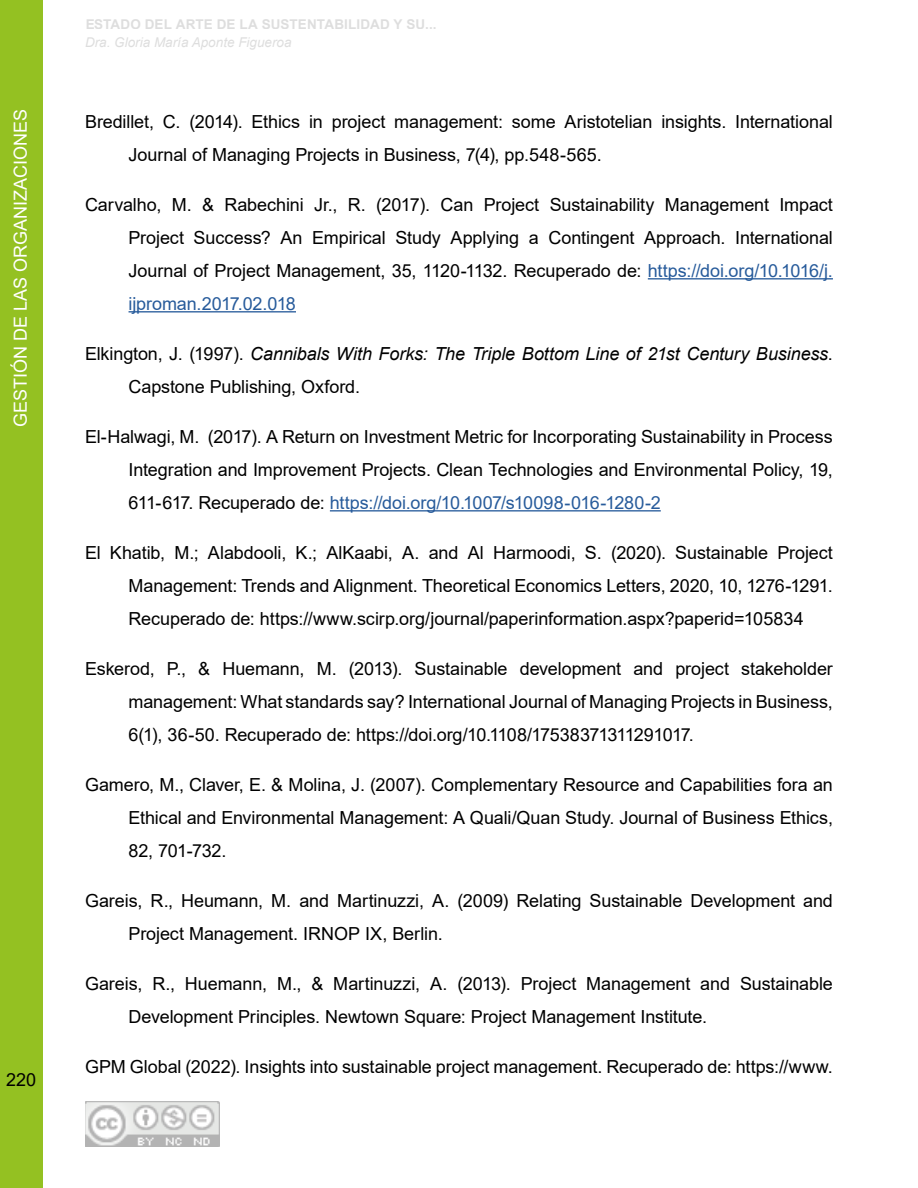
<style>
.page{position:relative;width:918px;height:1188px;background:#fff}
.page>*{position:absolute;margin:0;border:0;box-sizing:border-box;transform-origin:0 0}
.t1{font:18px/33px "Arial";letter-spacing:-.005em;color:#000;text-align:justify}
.t2{font:italic 18px/33px "Arial";letter-spacing:-.005em;color:#000}
.t3{font:18px "Arial";color:#fff}
.t4{font:700 13.5px "Arial";letter-spacing:.01em;color:#dadada}
.t5{font:italic 13.5px "Arial";color:#dadada}
.s1{color:#275b9b}
.s2{font-style:normal}
</style>
<div class="page">
<div style="left:0;top:0;width:42px;height:1188px;background:#94c122"></div>
<img style="left:85px;top:1101px;width:134px;height:46px">
<hr style="left:648px;top:278px;width:185px;height:1px;background:#275b9b">
<hr style="left:129px;top:311px;width:167px;height:1px;background:#275b9b">
<hr style="left:330px;top:510px;width:331px;height:1px;background:#275b9b">
<p class="t3" style="left:8px;top:427px;width:320px;rotate:-90deg">GESTIÓN DE LAS ORGANIZACIONES</p>
<p class="t1" style="left:6px;top:1063px;width:32px">220</p>
<p class="t4" style="left:85px;top:14px;width:353px">ESTADO DEL ARTE DE LA SUSTENTABILIDAD Y SU...</p>
<p class="t5" style="left:85px;top:34px;width:208px">Dra. Gloria María Aponte Figueroa</p>
<p class="t1" style="left:129px;top:105px;width:706px;text-indent:-44px">Bredillet, C. (2014). Ethics in project management: some Aristotelian insights. International<br>Journal of Managing Projects in Business, 7(4), pp.548-565.</p>
<p class="t1" style="left:129px;top:188px;width:706px;text-indent:-44px">Carvalho, M. &amp; Rabechini Jr., R. (2017). Can Project Sustainability Management Impact Project Success? An Empirical Study Applying a Contingent Approach. International Journal of Project Management, 35, 1120-1132. Recuperado de: <span class="s1">https://doi.org/10.1016/j. ijproman.2017.02.018</span></p>
<p class="t2" style="left:129px;top:337px;width:706px;text-indent:-44px"><span class="s2">Elkington, J. (1997).</span> Cannibals With Forks: The Triple Bottom Line of 21st Century Business<span class="s2">.<br>Capstone Publishing, Oxford.</span></p>
<p class="t1" style="left:129px;top:420px;width:706px;text-indent:-44px">El-Halwagi, M. (2017). A Return on Investment Metric for Incorporating Sustainability in Process Integration and Improvement Projects. Clean Technologies and Environmental Policy, 19, 611-617. Recuperado de: <span class="s1">https://doi.org/10.1007/s10098-016-1280-2</span></p>
<p class="t1" style="left:129px;top:536px;width:706px;text-indent:-44px">El Khatib, M.; Alabdooli, K.; AlKaabi, A. and Al Harmoodi, S. (2020). Sustainable Project Management: Trends and Alignment. Theoretical Economics Letters, 2020, 10, 1276-1291.<br>Recuperado de: https://www.scirp.org/journal/paperinformation.aspx?paperid=105834</p>
<p class="t1" style="left:129px;top:652px;width:706px;text-indent:-44px">Eskerod, P., &amp; Huemann, M. (2013). Sustainable development and project stakeholder management: What standards say? International Journal of Managing Projects in Business, 6(1), 36-50. Recuperado de: https://doi.org/10.1108/17538371311291017.</p>
<p class="t1" style="left:129px;top:768px;width:706px;text-indent:-44px">Gamero, M., Claver, E. &amp; Molina, J. (2007). Complementary Resource and Capabilities fora an Ethical and Environmental Management: A Quali/Quan Study. Journal of Business Ethics, 82, 701-732.</p>
<p class="t1" style="left:129px;top:884px;width:706px;text-indent:-44px">Gareis, R., Heumann, M. and Martinuzzi, A. (2009) Relating Sustainable Development and<br>Project Management. IRNOP IX, Berlin.</p>
<p class="t1" style="left:129px;top:967px;width:706px;text-indent:-44px">Gareis, R., Huemann, M., &amp; Martinuzzi, A. (2013). Project Management and Sustainable<br>Development Principles. Newtown Square: Project Management Institute.</p>
<p class="t1" style="left:85px;top:1050px;width:749px">GPM Global (2022). Insights into sustainable project management. Recuperado de: https://www.</p>
</div>
